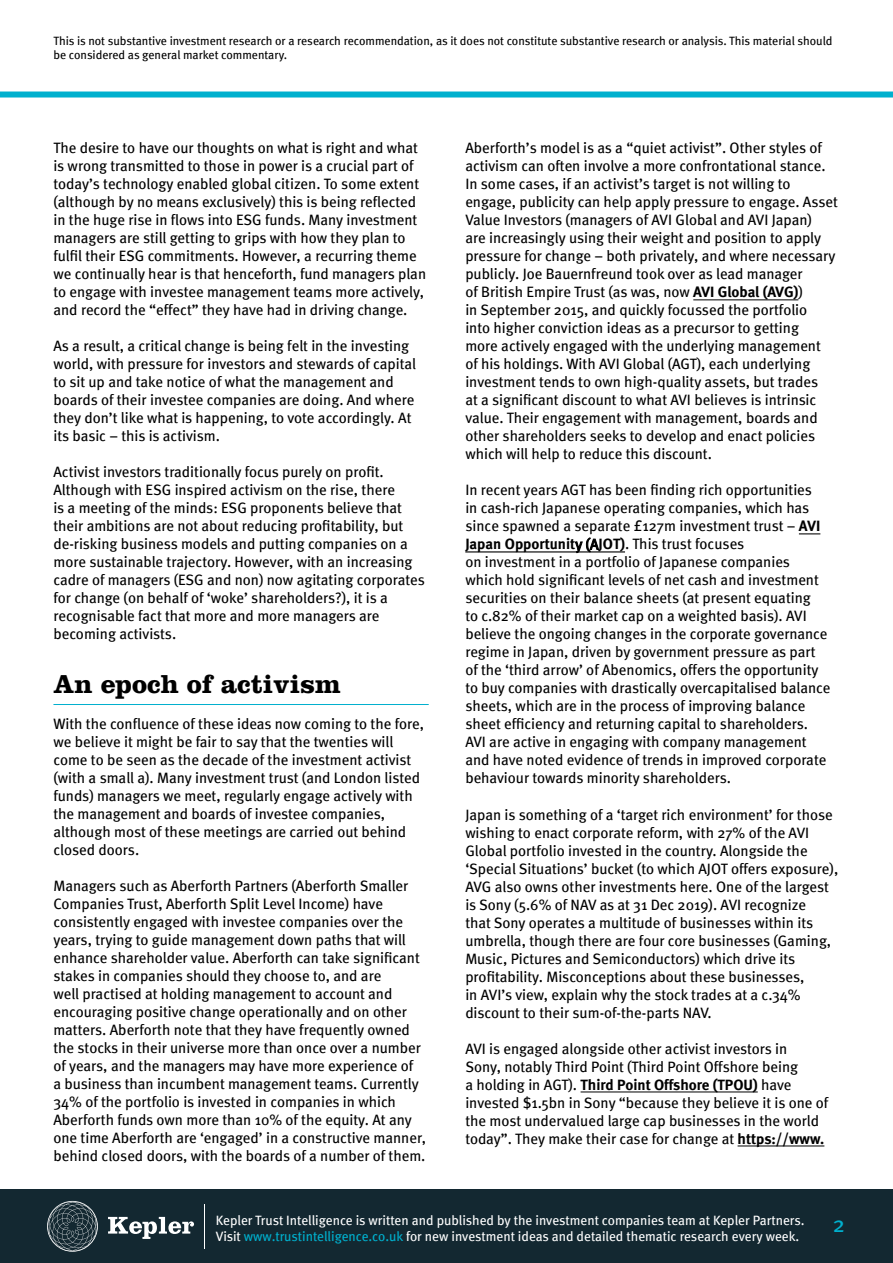
<style>
.page{position:relative;width:893px;height:1263px;background:#fff}
.page>*{position:absolute;margin:0;border:0;box-sizing:border-box;transform-origin:0 0}
.t1{font:700 27px "Clarendon LT Std";color:#000}
.t2{font:22.5px "Meta";color:#00b0ce}
.t3{font:15px/18px "Meta";color:#000}
.t4{font:15px "Meta Bold LF";color:#000}
.t5{font:13.5px/16.2px "Meta";color:#fff}
.t6{font:12px/14.4px "Meta";color:#000}
.s1{font-family:"Meta Bold LF"}
.s2{font-family:"Meta"}
.s3{color:#00b0ce}
</style>
<div class="page">
<div style="left:0;top:92px;width:893px;height:6px;background:#00b0ce"></div>
<div style="left:0;top:1189px;width:893px;height:74px;background:#132831"></div>
<svg style="left:108px;top:1217px;width:86px;height:22px"></svg>
<svg style="left:47px;top:1201px;width:51px;height:51px"></svg>
<hr style="left:204px;top:1204px;width:1px;height:44px;background:#fff">
<hr style="left:53px;top:704px;width:376px;height:1px;background:#00b0ce">
<hr style="left:738px;top:1146px;width:86px;height:1px;background:#000">
<hr style="left:581px;top:1092px;width:177px;height:1px;background:#000">
<hr style="left:465px;top:552px;width:160px;height:1px;background:#000">
<svg style="left:799px;top:534px;width:21px;height:1px"></svg>
<hr style="left:693px;top:300px;width:105px;height:1px;background:#000">
<p class="t6" style="left:53px;top:33px;width:780px">This is not substantive investment research or a research recommendation, as it does not constitute substantive research or analysis. This material should be considered as general market commentary.</p>
<p class="t3" style="left:53px;top:139px;width:374px">The desire to have our thoughts on what is right and what is wrong transmitted to those in power is a crucial part of today’s technology enabled global citizen. To some extent (although by no means exclusively) this is being reflected in the huge rise in flows into ESG funds. Many investment managers are still getting to grips with how they plan to fulfil their ESG commitments. However, a recurring theme we continually hear is that henceforth, fund managers plan to engage with investee management teams more actively, and record the “effect” they have had in driving change.</p>
<p class="t3" style="left:53px;top:337px;width:364px">As a result, a critical change is being felt in the investing world, with pressure for investors and stewards of capital to sit up and take notice of what the management and boards of their investee companies are doing. And where they don’t like what is happening, to vote accordingly. At its basic – this is activism.</p>
<p class="t3" style="left:53px;top:463px;width:373px">Activist investors traditionally focus purely on profit.<br>Although with ESG inspired activism on the rise, there<br>is a meeting of the minds: ESG proponents believe that their ambitions are not about reducing profitability, but de-risking business models and putting companies on a more sustainable trajectory. However, with an increasing cadre of managers (ESG and non) now agitating corporates for change (on behalf of ‘woke’ shareholders?), it is a recognisable fact that more and more managers are becoming activists.</p>
<h1 class="t1" style="left:53px;top:667px;width:289px">An epoch of activism</h1>
<p class="t3" style="left:53px;top:714px;width:372px">With the confluence of these ideas now coming to the fore, we believe it might be fair to say that the twenties will come to be seen as the decade of the investment activist (with a small a). Many investment trust (and London listed funds) managers we meet, regularly engage actively with the management and boards of investee companies, although most of these meetings are carried out behind closed doors.</p>
<p class="t3" style="left:53px;top:876px;width:374px">Managers such as Aberforth Partners (Aberforth Smaller Companies Trust, Aberforth Split Level Income) have consistently engaged with investee companies over the years, trying to guide management down paths that will enhance shareholder value. Aberforth can take significant stakes in companies should they choose to, and are<br>well practised at holding management to account and encouraging positive change operationally and on other matters. Aberforth note that they have frequently owned the stocks in their universe more than once over a number of years, and the managers may have more experience of<br>a business than incumbent management teams. Currently 34% of the portfolio is invested in companies in which Aberforth funds own more than 10% of the equity. At any one time Aberforth are ‘engaged’ in a constructive manner, behind closed doors, with the boards of a number of them.</p>
<p class="t3" style="left:465px;top:139px;width:374px">Aberforth’s model is as a “quiet activist”. Other styles of activism can often involve a more confrontational stance.<br>In some cases, if an activist’s target is not willing to engage, publicity can help apply pressure to engage. Asset Value Investors (managers of AVI Global and AVI Japan)<br>are increasingly using their weight and position to apply pressure for change – both privately, and where necessary publicly. Joe Bauernfreund took over as lead manager<br>of British Empire Trust (as was, now <span class="s1">AVI Global (AVG)</span>)<br>in September 2015, and quickly focussed the portfolio<br>into higher conviction ideas as a precursor to getting<br>more actively engaged with the underlying management<br>of his holdings. With AVI Global (AGT), each underlying investment tends to own high-quality assets, but trades<br>at a significant discount to what AVI believes is intrinsic value. Their engagement with management, boards and other shareholders seeks to develop and enact policies which will help to reduce this discount.</p>
<p class="t3" style="left:465px;top:481px;width:367px">In recent years AGT has been finding rich opportunities<br>in cash-rich Japanese operating companies, which has since spawned a separate £127m investment trust – <span class="s1">AVI Japan Opportunit</span>y (A<span class="s1">JOT)</span>. This trust focuses<br>on investment in a portfolio of Japanese companies which hold significant levels of net cash and investment securities on their balance sheets (at present equating<br>to c.82% of their market cap on a weighted basis). AVI believe the ongoing changes in the corporate governance regime in Japan, driven by government pressure as part of the ‘third arrow’ of Abenomics, offers the opportunity to buy companies with drastically overcapitalised balance sheets, which are in the process of improving balance sheet efficiency and returning capital to shareholders.<br>AVI are active in engaging with company management and have noted evidence of trends in improved corporate behaviour towards minority shareholders.</p>
<p class="t3" style="left:465px;top:805px;width:374px">Japan is something of a ‘target rich environment’ for those wishing to enact corporate reform, with 27% of the AVI Global portfolio invested in the country. Alongside the ‘Special Situations’ bucket (to which AJOT offers exposure), AVG also owns other investments here. One of the largest is Sony (5.6% of NAV as at 31 Dec 2019). AVI recognize<br>that Sony operates a multitude of businesses within its umbrella, though there are four core businesses (Gaming, Music, Pictures and Semiconductors) which drive its profitability. Misconceptions about these businesses,<br>in AVI’s view, explain why the stock trades at a c.34% discount to their sum-of-the-parts NAV.</p>
<p class="t3" style="left:465px;top:1039px;width:334px">AVI is engaged alongside other activist investors in<br>Sony, notably Third Point (Third Point Offshore being</p>
<p class="t4" style="left:465px;top:1075px;width:328px"><span class="s2">a holding in AGT).</span> Third Point Offshore (TPOU) <span class="s2">have</span></p>
<p class="t3" style="left:465px;top:1093px;width:365px">invested $1.5bn in Sony “because they believe it is one of the most undervalued large cap businesses in the world today”. They make their case for change at <span class="s1">https://www.</span></p>
<p class="t5" style="left:216px;top:1211px;width:590px">Kepler Trust Intelligence is written and published by the investment companies team at Kepler Partners.<br>Visit <span class="s3">www.trustintelligence.co.uk</span> for new investment ideas and detailed thematic research every week.</p>
<h2 class="t2" style="left:833px;top:1211px;width:14px">2</h2>
</div>
